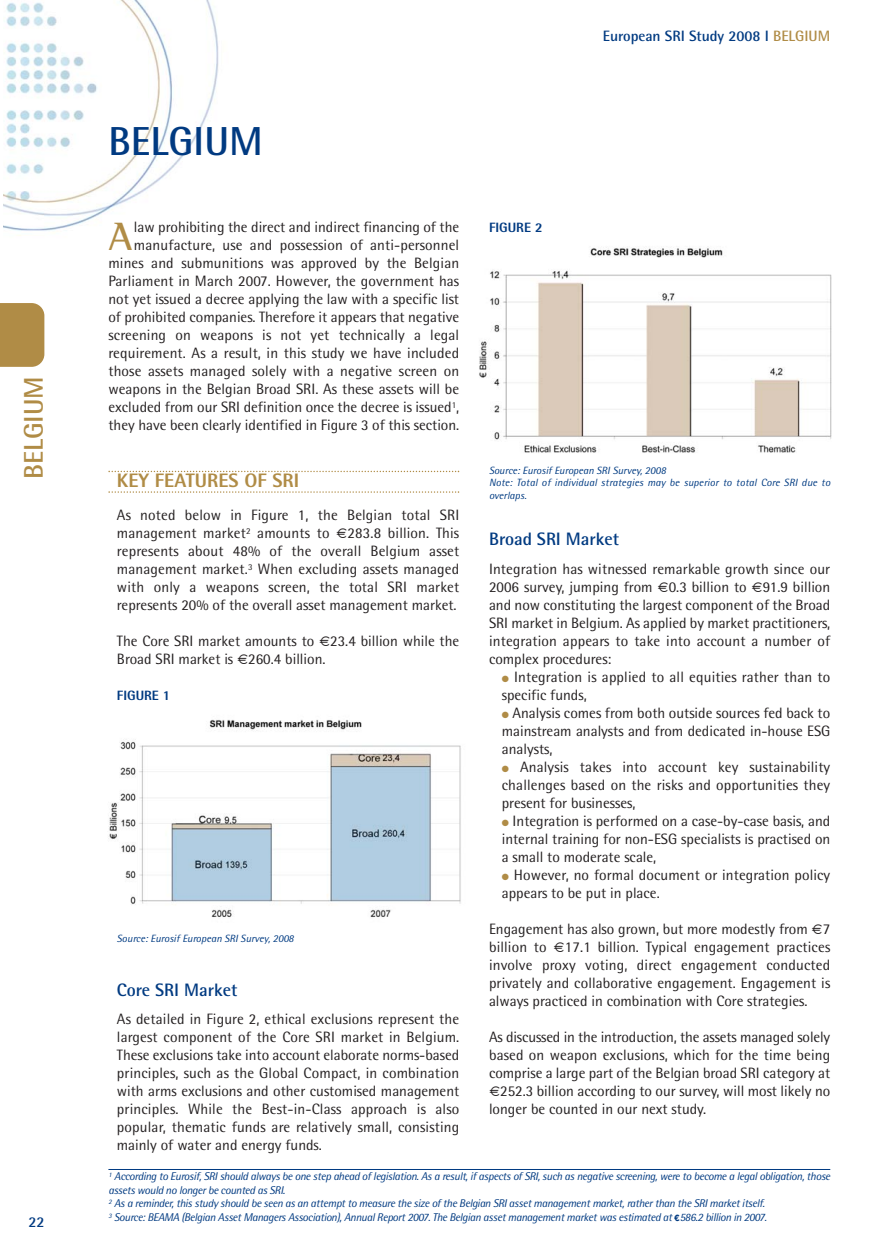
<style>
.page{position:relative;width:893px;height:1259px;background:#fff}
.page>*{position:absolute;margin:0;border:0;box-sizing:border-box;transform-origin:0 0}
.t1{font:700 40.5px "Rotis Semi Sans";color:#013a81}
.t2{font:700 40.5px "Rotis Semi Serif";color:#b08c46}
.t3{font:700 27px "Rotis Semi Sans";color:#b08c46}
.t4{font:800 19.5px "Rotis Semi Sans";color:#b08c46}
.t5{font:700 18px "Rotis Semi Sans";color:#013a81}
.t6{font:15px/18px "Rotis Semi Sans";color:#231f20;text-align:justify}
.t7{font:700 15px "Rotis Semi Sans";color:#013a81}
.t8{font:800 13.5px "Rotis Semi Sans";color:#013a81}
.t9{font:italic 11.25px/13.5px "Rotis Semi Sans";letter-spacing:-.03em;color:#013a81}
.t10{font:italic 10.5px/12.6px "Rotis Semi Sans";color:#013b82}
.s1{color:#b08c46}
.s2{font-family:"Blue Highway";font-weight:700;font-style:normal}
</style>
<div class="page">
<img style="left:3px;top:0;width:216px;height:236px">
<div style="left:0;top:303px;width:44px;height:64px;background:#b08c46"></div>
<svg style="left:108px;top:471px;width:351px;height:1px"></svg>
<svg style="left:108px;top:491px;width:351px;height:2px"></svg>
<hr style="left:108px;top:1169px;width:722px;height:1px;background:#013b82">
<img style="left:108px;top:719px;width:353px;height:199px">
<img style="left:479px;top:247px;width:353px;height:206px">
<h2 class="t3" style="left:24px;top:479px;width:104px;rotate:-90deg">BELGIUM</h2>
<p class="t7" style="left:29px;top:1216px;width:18px">22</p>
<p class="t7" style="left:603px;top:30px;width:229px">European SRI Study 2008 I <span class="s1">BELGIUM</span></p>
<h1 class="t1" style="left:108px;top:127px;width:156px">BELGIUM</h1>
<p class="t6" style="left:108px;top:219px;width:352px;text-align:right">law prohibiting the direct and indirect financing of the manufacture, use and possession of anti-personnel mines and submunitions was approved by the Belgian Parliament in March 2007. However, the government has not yet issued a decree applying the law with a specific list of prohibited companies. Therefore it appears that negative screening on weapons is not yet technically a legal requirement. As a result, in this study we have included those assets managed solely with a negative screen on weapons in the Belgian Broad SRI. As these assets will be excluded from our SRI definition once the decree is issued<sup>1</sup>, they have been clearly identified in Figure 3 of this section.</p>
<h1 class="t2" style="left:108px;top:222px;width:26px">A</h1>
<h3 class="t4" style="left:117px;top:474px;width:184px">KEY FEATURES OF SRI</h3>
<p class="t6" style="left:117px;top:507px;width:344px">As noted below in Figure 1, the Belgian total SRI management market<sup>2</sup> amounts to 283.8 billion. This represents about 48% of the overall Belgium asset management market.<sup>3</sup> When excluding assets managed with only a weapons screen, the total SRI market represents 20% of the overall asset management market.</p>
<p class="t6" style="left:117px;top:633px;width:344px">The Core SRI market amounts to 23.4 billion while the<br>Broad SRI market is 260.4 billion.</p>
<p class="t8" style="left:117px;top:691px;width:55px">FIGURE 1</p>
<p class="t10" style="left:117px;top:933px;width:178px">Source: Eurosif European SRI Survey, 2008</p>
<p class="t5" style="left:117px;top:983px;width:122px">Core SRI Market</p>
<p class="t6" style="left:117px;top:1011px;width:344px">As detailed in Figure 2, ethical exclusions represent the largest component of the Core SRI market in Belgium.<br>These exclusions take into account elaborate norms-based principles, such as the Global Compact, in combination with arms exclusions and other customised management principles. While the Best-in-Class approach is also popular, thematic funds are relatively small, consisting mainly of water and energy funds.</p>
<p class="t8" style="left:489px;top:223px;width:55px">FIGURE 2</p>
<p class="t10" style="left:489px;top:465px;width:343px">Source: Eurosif European SRI Survey, 2008<br>Note: Total of individual strategies may be superior to total Core SRI due to overlaps.</p>
<p class="t5" style="left:489px;top:532px;width:132px">Broad SRI Market</p>
<p class="t6" style="left:489px;top:561px;width:343px">Integration has witnessed remarkable growth since our 2006 survey, jumping from 0.3 billion to 91.9 billion and now constituting the largest component of the Broad SRI market in Belgium. As applied by market practitioners, integration appears to take into account a number of complex procedures:</p>
<p class="t6" style="left:502px;top:669px;width:330px"><span class="s1">●</span> Integration is applied to all equities rather than to specific funds,</p>
<p class="t6" style="left:502px;top:705px;width:330px"><span class="s1">●</span> Analysis comes from both outside sources fed back to mainstream analysts and from dedicated in-house ESG analysts,</p>
<p class="t6" style="left:502px;top:759px;width:330px"><span class="s1">●</span> Analysis takes into account key sustainability challenges based on the risks and opportunities they present for businesses,</p>
<p class="t6" style="left:502px;top:813px;width:330px"><span class="s1">●</span> Integration is performed on a case-by-case basis, and internal training for non-ESG specialists is practised on a small to moderate scale,</p>
<p class="t6" style="left:502px;top:867px;width:330px"><span class="s1">●</span> However, no formal document or integration policy appears to be put in place.</p>
<p class="t6" style="left:489px;top:921px;width:343px">Engagement has also grown, but more modestly from 7 billion to 17.1 billion. Typical engagement practices involve proxy voting, direct engagement conducted privately and collaborative engagement. Engagement is always practiced in combination with Core strategies.</p>
<p class="t6" style="left:489px;top:1029px;width:343px">As discussed in the introduction, the assets managed solely</p>
<p class="t6" style="left:489px;top:1047px;width:343px">based on weapon exclusions, which for the time being</p>
<p class="t6" style="left:489px;top:1065px;width:343px">comprise a large part of the Belgian broad SRI category at</p>
<p class="t6" style="left:500px;top:1083px;width:332px">252.3 billion according to our survey, will most likely no</p>
<p class="t6" style="left:489px;top:1101px;width:219px">longer be counted in our next study.</p>
<p class="t9" style="left:108px;top:1171px;width:723px"><sup>1</sup> According to Eurosif, SRI should always be one step ahead of legislation. As a result, if aspects of SRI, such as negative screening, were to become a legal obligation, those assets would no longer be counted as SRI.<br><sup>2</sup> As a reminder, this study should be seen as an attempt to measure the size of the Belgian SRI asset management market, rather than the SRI market itself.<br><sup>3</sup> Source: BEAMA (Belgian Asset Managers Association), Annual Report 2007. The Belgian asset management market was estimated at <span class="s2">€</span>586.2 billion in 2007.</p>
</div>
